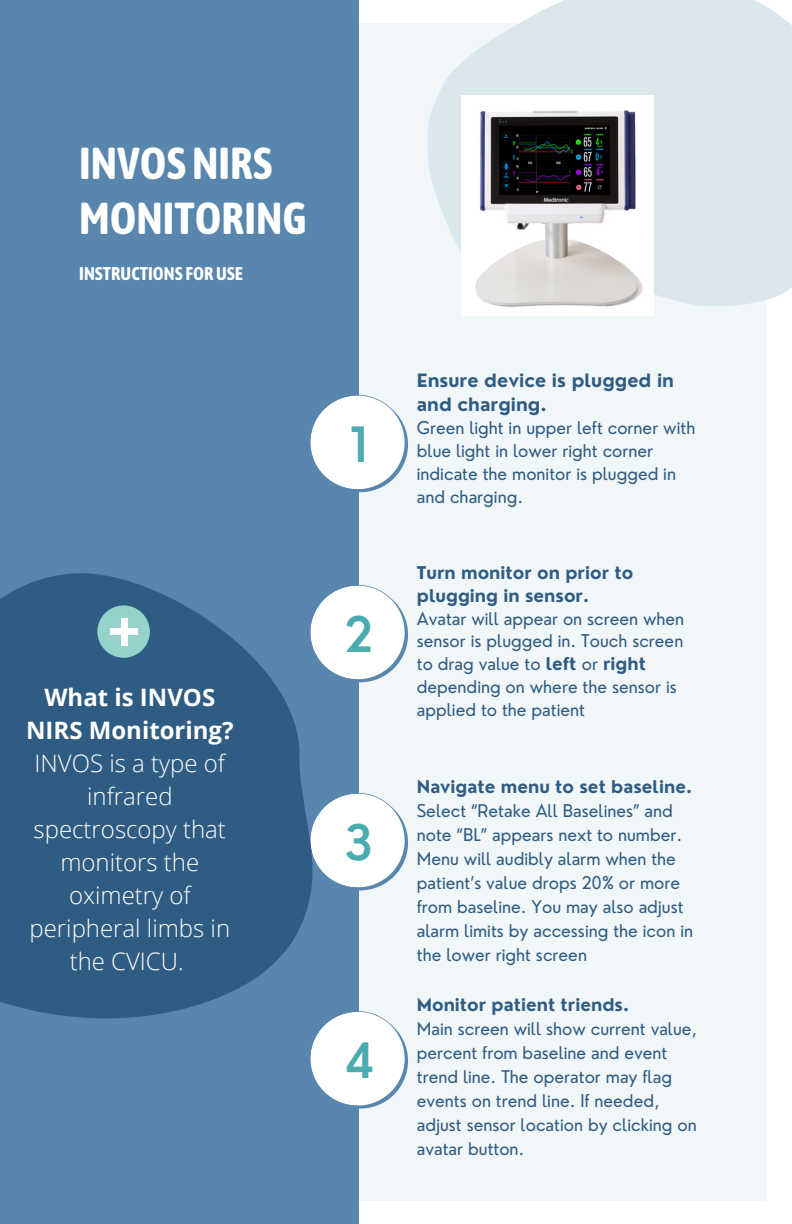
<style>
.page{position:relative;width:792px;height:1224px;background:#fff}
.page>*{position:absolute;margin:0;border:0;box-sizing:border-box;transform-origin:0 0}
.t1{font:600 47.6px "Nourd";color:#4bacaf}
.t2{font:700 44.6px/55.8px "Asap Condensed";color:#fff}
.t3{font:300 24px/33px "Open Sans";color:#fff;text-align:center}
.t4{font:700 24px/33px "Open Sans";color:#fff;text-align:center}
.t5{font:700 18.4px "Asap Condensed";color:#fff}
.t6{font:700 18px/24.2px "Nourd";color:#2f5c82}
.t7{font:17.2px/24px "Nourd";color:#2f5c82}
.t8{font:700 17.2px/22.8px "Nourd";color:#2f5c82}
.s1{font-weight:700}
</style>
<div class="page">
<div style="left:26px;top:24px;width:740px;height:1177px;background:#f1f6f8"></div>
<div style="left:0;top:0;width:359px;height:1224px;background:#5986ad"></div>
<svg style="left:417px;top:0;width:375px;height:316px;fill:#dae7ed"></svg>
<svg style="left:310px;top:395px;width:98px;height:97px"></svg>
<svg style="left:319px;top:585px;width:89px;height:97px"></svg>
<svg style="left:319px;top:793px;width:89px;height:97px"></svg>
<svg style="left:310px;top:1011px;width:98px;height:98px"></svg>
<svg style="left:0;top:573px;width:319px;height:459px;fill:#2f5c82"></svg>
<div style="left:97px;top:605px;width:53px;height:53px;background:#97d1cc;border-radius:50%"></div>
<div style="left:110px;top:629px;width:28px;height:6px;background:#fff"></div>
<div style="left:121px;top:618px;width:6px;height:28px;background:#fff"></div>
<img style="left:461px;top:95px;width:192px;height:221px">
<p class="t2" style="left:79px;top:135px;width:229px">INVOSNIRS<br>MONITORING</p>
<p class="t5" style="left:79px;top:263px;width:166px">INSTRUCTIONS FORUSE</p>
<p class="t1" style="left:350px;top:414px;width:19px">1</p>
<p class="t4" style="left:26px;top:680px;width:209px">What is INVOS<br>NIRS Monitoring?</p>
<p class="t3" style="left:30px;top:746px;width:202px">INVOS is a type of infrared spectroscopy that monitors the oximetry of peripheral limbs in the CVICU.</p>
<p class="t1" style="left:344px;top:604px;width:31px">2</p>
<p class="t1" style="left:344px;top:812px;width:31px">3</p>
<p class="t1" style="left:345px;top:1030px;width:32px">4</p>
<p class="t6" style="left:417px;top:368px;width:259px">Ensure device is plugged in and charging.</p>
<p class="t7" style="left:417px;top:416px;width:280px;line-height:22.8px">Green light in upper left corner with blue light in lower right corner indicate the monitor is plugged in and charging.</p>
<p class="t8" style="left:417px;top:561px;width:218px">Turn monitor on prior to plugging in sensor.</p>
<p class="t7" style="left:417px;top:607px;width:269px;line-height:22.8px">Avatar will appear on screen when sensor is plugged in. Touch screen to drag value to <span class="s1">left</span> or <span class="s1">right </span>depending on where the sensor is applied to the patient</p>
<p class="t8" style="left:417px;top:775px;width:277px">Navigate menu to set baseline.</p>
<p class="t7" style="left:417px;top:798px;width:278px">Select “Retake All Baselines” and note “BL” appears next to number.<br>Menu will audibly alarm when the patient’s value drops 20% or more from baseline. You may also adjust alarm limits by accessing the icon in the lower right screen</p>
<p class="t8" style="left:417px;top:993px;width:214px">Monitor patient triends.</p>
<p class="t7" style="left:417px;top:1016px;width:282px">Main screen will show current value, percent from baseline and event trend line. The operator may flag events on trend line. If needed, adjust sensor location by clicking on avatar button.</p>
</div>
